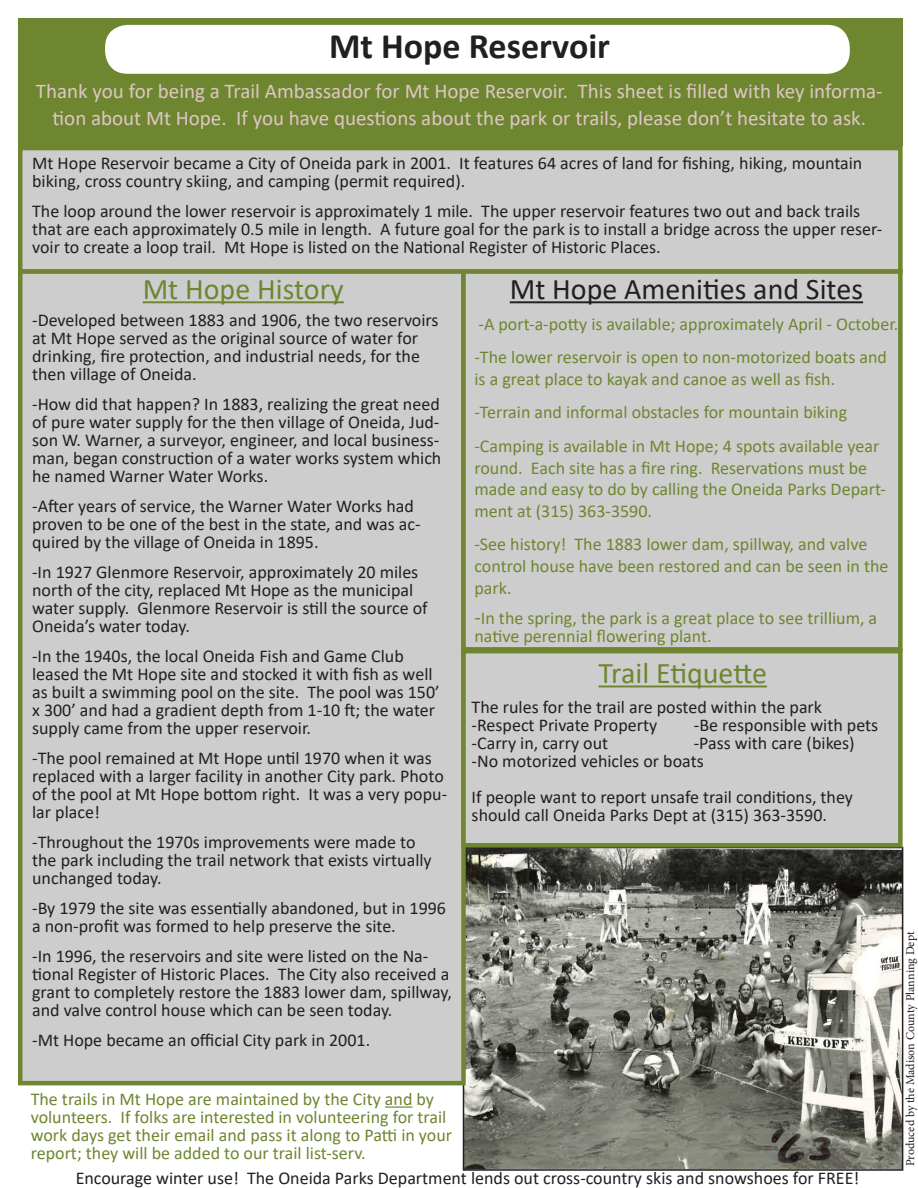
<style>
.page{position:relative;width:918px;height:1188px;background:#fff}
.page>*{position:absolute;margin:0;border:0;box-sizing:border-box;transform-origin:0 0}
.t1{font:700 36px "Calibri";color:#231f20}
.t2{font:30px "Calibri";color:#6e8630}
.t3{font:30px "Calibri";color:#231f20}
.t4{font:21px/27px "Calibri";color:#dfc6c6;text-align:center}
.t5{font:18px/18px "Calibri";color:#231f20}
.t6{font:18px/21.6px "Calibri";color:#6e8630}
.t7{font:12px "Minion Pro";color:#231f20}
.s1{font-size:21px}
</style>
<div class="page">
<img style="left:466px;top:850px;width:434px;height:318px">
<div style="left:463px;top:847px;width:440px;height:324px;border:2px solid #231f20"></div>
<div style="left:18px;top:269px;width:448px;height:816px;background:#cdcdcd;border:4px solid #6e8630"></div>
<div style="left:461px;top:269px;width:442px;height:383px;background:#cdcdcd;border:4px solid #6e8630"></div>
<div style="left:18px;top:18px;width:885px;height:128px;background:#6e8630"></div>
<hr style="left:143px;top:301px;width:201px;height:2px;background:#6e8630">
<hr style="left:510px;top:301px;width:353px;height:2px;background:#231f20">
<div style="left:18px;top:146px;width:885px;height:128px;background:#cdcdcd;border:4px solid #6e8630"></div>
<div style="left:105px;top:25px;width:745px;height:49px;background:#fff;border-radius:22px"></div>
<div style="left:461px;top:649px;width:442px;height:199px;background:#cdcdcd;border:4px solid #6e8630"></div>
<hr style="left:599px;top:686px;width:168px;height:1px;background:#6e8630">
<svg style="left:385px;top:1107px;width:27px;height:1px"></svg>
<p class="t1" style="left:329px;top:20px;width:282px">Mt Hope Reservoir</p>
<p class="t4" style="left:36px;top:77px;width:848px">Thank you for being a Trail Ambassador for Mt Hope Reservoir. This sheet is filled with key informa&shy;tion about Mt Hope. If you have questions about the park or trails, please don’t hesitate to ask.</p>
<p class="t5" style="left:32px;top:154px;width:832px">Mt Hope Reservoir became a City of Oneida park in 2001. It features 64 acres of land for fishing, hiking, mountain biking, cross country skiing, and camping (permit required).</p>
<p class="t5" style="left:32px;top:202px;width:852px">The loop around the lower reservoir is approximately 1 mile. The upper reservoir features two out and back trails that are each approximately 0.5 mile in length. A future goal for the park is to install a bridge across the upper reser&shy;voir to create a loop trail. Mt Hope is listed on the National Register of Historic Places.</p>
<p class="t2" style="left:143px;top:268px;width:203px">Mt Hope History</p>
<p class="t5" style="left:32px;top:310px;width:408px">-Developed between 1883 and 1906, the two reservoirs at Mt Hope served as the original source of water for drinking, fire protection, and industrial needs, for the then village of Oneida.</p>
<p class="t5" style="left:32px;top:394px;width:411px;text-align:justify">-How did that happen? In 1883, realizing the great need of pure water supply for the then village of Oneida, Jud&shy;son W. Warner, a surveyor, engineer, and local business&shy;man, began construction of a water works system which he named Warner Water Works.</p>
<p class="t5" style="left:32px;top:496px;width:390px">-After years of service, the Warner Water Works had proven to be one of the best in the state, and was ac&shy;quired by the village of Oneida in 1895.</p>
<p class="t5" style="left:32px;top:562px;width:397px">-In 1927 Glenmore Reservoir, approximately 20 miles north of the city, replaced Mt Hope as the municipal water supply. Glenmore Reservoir is still the source of Oneida’s water today.</p>
<p class="t5" style="left:32px;top:646px;width:409px">-In the 1940s, the local Oneida Fish and Game Club leased the Mt Hope site and stocked it with fish as well as built a swimming pool on the site. The pool was 150’ x 300’ and had a gradient depth from 1-10 ft; the water supply came from the upper reservoir.</p>
<p class="t5" style="left:32px;top:748px;width:417px">-The pool remained at Mt Hope until 1970 when it was replaced with a larger facility in another City park. Photo of the pool at Mt Hope bottom right. It was a very popu&shy;lar place!</p>
<p class="t5" style="left:32px;top:832px;width:401px">-Throughout the 1970s improvements were made to the park including the trail network that exists virtually unchanged today.</p>
<p class="t5" style="left:32px;top:898px;width:415px">-By 1979 the site was essentially abandoned, but in 1996 a non-profit was formed to help preserve the site.</p>
<p class="t5" style="left:32px;top:946px;width:419px">-In 1996, the reservoirs and site were listed on the Na&shy;tional Register of Historic Places. The City also received a</p>
<p class="t5" style="left:32px;top:982px;width:421px">grant to completely restore the 1883 lower dam, spillway, and valve control house which can be seen today.</p>
<p class="t5" style="left:32px;top:1030px;width:340px">-Mt Hope became an official City park in 2001.</p>
<p class="t6" style="left:31px;top:1090px;width:423px;line-height:18px">The trails in Mt Hope are maintained by the City and by volunteers. If folks are interested in volunteering for trail work days get their email and pass it along to Patti in your report; they will be added to our trail list-serv.</p>
<p class="t3" style="left:510px;top:268px;width:355px">Mt Hope Amenities and Sites</p>
<p class="t6" style="left:479px;top:312px;width:421px">-A port-a-potty is available; approximately April - October.</p>
<p class="t6" style="left:474px;top:346px;width:414px">-The lower reservoir is open to non-motorized boats and is a great place to kayak and canoe as well as fish.</p>
<p class="t6" style="left:474px;top:401px;width:374px">-Terrain and informal obstacles for mountain biking</p>
<p class="t6" style="left:474px;top:435px;width:413px">-Camping is available in Mt Hope; 4 spots available year round. Each site has a fire ring. Reservations must be made and easy to do by calling the Oneida Parks Depart&shy;ment at (315) 363-3590.</p>
<p class="t6" style="left:474px;top:533px;width:416px">-See history! The 1883 lower dam, spillway, and valve control house have been restored and can be seen in the park.</p>
<p class="t6" style="left:474px;top:608px;width:404px;line-height:18px"><span class="s1">-</span>In the spring, the park is a great place to see trillium, a native perennial flowering plant.</p>
<p class="t2" style="left:599px;top:652px;width:170px">Trail Etiquette</p>
<p class="t5" style="left:472px;top:698px;width:352px">The rules for the trail are posted within the park</p>
<p class="t5" style="left:472px;top:716px;width:187px">-Respect Private Property</p>
<p class="t5" style="left:694px;top:716px;width:186px">-Be responsible with pets</p>
<p class="t5" style="left:472px;top:734px;width:138px">-Carry in, carry out</p>
<p class="t5" style="left:694px;top:734px;width:163px">-Pass with care (bikes)</p>
<p class="t5" style="left:472px;top:752px;width:234px">-No motorized vehicles or boats</p>
<p class="t5" style="left:472px;top:788px;width:383px">If people want to report unsafe trail conditions, they should call Oneida Parks Dept at (315) 363-3590.</p>
<p class="t5" style="left:76px;top:1168px;width:785px">Encourage winter use! The Oneida Parks Department lends out cross-country skis and snowshoes for FREE!</p>
<p class="t7" style="left:902px;top:1166px;width:236px;rotate:-90deg">Produced by the Madison County Planning Dept</p>
</div>
